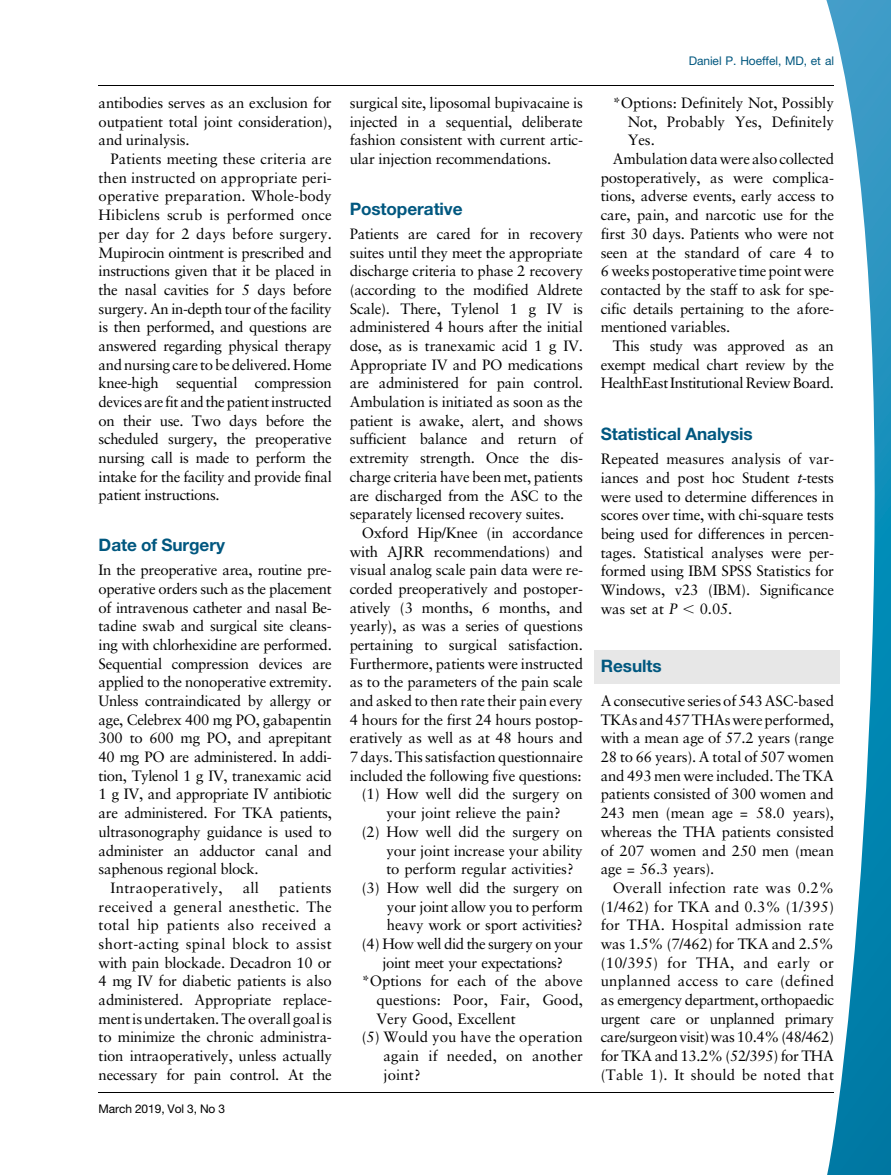
<style>
.page{position:relative;width:891px;height:1175px;background:#fff}
.page>*{position:absolute;margin:0;border:0;box-sizing:border-box;transform-origin:0 0}
.t1{font:17.25px "Adv O Td 1 f 5 cc 91.B";color:#00577f}
.t2{font:15px/18.8px "Adv O Tece 49054";letter-spacing:-.015em;color:#000;text-align:justify}
.t3{font:15px "Adv O Tece 49054";letter-spacing:.015em;color:#000}
.t4{font:15px "Adv O Tece 49054";letter-spacing:.03em;color:#000}
.t5{font:12px "Adv OT7 fe 89 a 09";color:#00577f}
.t6{font:12px "Adv OT7 fe 89 a 09";color:#000}
.s1{font-family:"Adv OT35458 d 10.I"}
.s2{font-family:"Adv PS586 B"}
</style>
<div class="page">
<svg style="left:824px;top:0;width:67px;height:1174px"></svg>
<div style="left:595px;top:650px;width:245px;height:33px;background:#e7e7e7"></div>
<hr style="left:99px;top:85px;width:735px;height:1px;background:#000">
<hr style="left:99px;top:1092px;width:735px;height:1px;background:#000">
<p class="t2" style="left:99px;top:95px;width:235px">antibodies serves as an exclusion for outpatient total joint consideration), and urinalysis.</p>
<p class="t2" style="left:99px;top:151px;width:235px;text-indent:12px">Patients meeting these criteria are then instructed on appropriate peri&shy;operative preparation. Whole-body Hibiclens scrub is performed once per day for 2 days before surgery.<br>Mupirocin ointment is prescribed and instructions given that it be placed in the nasal cavities for 5 days before surgery. An in-depth tour of the facility is then performed, and questions are answered regarding physical therapy and nursing care to be delivered. Home knee-high sequential compression devices are fit and the patientinstructed on their use. Two days before the scheduled surgery, the preoperative nursing call is made to perform the intake for the facility and provide final patient instructions.</p>
<p class="t1" style="left:99px;top:539px;width:128px">Date of Surgery</p>
<p class="t2" style="left:99px;top:562px;width:235px">In the preoperative area, routine pre-</p>
<p class="t2" style="left:99px;top:580px;width:234px">operative orders such as the placement</p>
<p class="t2" style="left:99px;top:599px;width:235px">of intravenous catheter and nasal Be-</p>
<p class="t2" style="left:99px;top:618px;width:234px">tadine swab and surgical site cleans-</p>
<p class="t2" style="left:99px;top:636px;width:235px">ing with chlorhexidine are performed.</p>
<p class="t2" style="left:99px;top:655px;width:235px">Sequential compression devices are</p>
<p class="t2" style="left:99px;top:674px;width:235px">applied to the nonoperative extremity.</p>
<p class="t2" style="left:99px;top:692px;width:235px">Unless contraindicated by allergy or</p>
<p class="t2" style="left:99px;top:711px;width:235px">age, Celebrex 400 mg PO, gabapentin</p>
<p class="t2" style="left:99px;top:730px;width:235px">300 to 600 mg PO, and aprepitant</p>
<p class="t2" style="left:99px;top:748px;width:235px">40 mg PO are administered. In addi-</p>
<p class="t2" style="left:99px;top:767px;width:235px">tion, Tylenol 1 g IV, tranexamic acid</p>
<p class="t2" style="left:99px;top:786px;width:235px">1 g IV, and appropriate IV antibiotic</p>
<p class="t2" style="left:99px;top:804px;width:235px">are administered. For TKA patients,</p>
<p class="t2" style="left:99px;top:823px;width:235px">ultrasonography guidance is used to</p>
<p class="t2" style="left:99px;top:842px;width:235px">administer an adductor canal and</p>
<p class="t2" style="left:99px;top:860px;width:161px">saphenous regional block.</p>
<p class="t4" style="left:111px;top:881px;width:113px">Intraoperatively,</p>
<p class="t2" style="left:243px;top:879px;width:18px">all</p>
<p class="t2" style="left:99px;top:879px;width:235px;text-indent:180px">patients received a general anesthetic. The total hip patients also received a short-acting spinal block to assist with pain blockade. Decadron 10 or 4 mg IV for diabetic patients is also administered. Appropriate replace&shy;ment is undertaken. The overall goalis to minimize the chronic administra&shy;tion intraoperatively, unless actually necessary for pain control. At the</p>
<p class="t6" style="left:99px;top:1104px;width:128px">March 2019, Vol 3, No 3</p>
<p class="t2" style="left:350px;top:95px;width:235px">surgical site, liposomal bupivacaine is injected in a sequential, deliberate fashion consistent with current artic&shy;ular injection recommendations.</p>
<p class="t1" style="left:350px;top:202px;width:114px">Postoperative</p>
<p class="t2" style="left:350px;top:225px;width:235px">Patients are cared for in recovery suites until they meet the appropriate discharge criteria to phase 2 recovery (according to the modified Aldrete Scale). There, Tylenol 1 g IV is administered 4 hours after the initial dose, as is tranexamic acid 1 g IV.<br>Appropriate IV and PO medications are administered for pain control.<br>Ambulation is initiated as soon as the patient is awake, alert, and shows sufficient balance and return of extremity strength. Once the dis&shy;charge criteria have been met, patients are discharged from the ASC to the separately licensed recovery suites.</p>
<p class="t2" style="left:362px;top:524px;width:223px">Oxford Hip/Knee (in accordance</p>
<p class="t2" style="left:350px;top:543px;width:235px">with AJRR recommendations) and</p>
<p class="t2" style="left:350px;top:562px;width:235px">visual analog scale pain data were re-</p>
<p class="t2" style="left:350px;top:580px;width:235px">corded preoperatively and postoper-</p>
<p class="t2" style="left:350px;top:599px;width:235px">atively (3 months, 6 months, and</p>
<p class="t2" style="left:350px;top:618px;width:235px">yearly), as was a series of questions</p>
<p class="t2" style="left:350px;top:636px;width:235px">pertaining to surgical satisfaction.</p>
<p class="t2" style="left:350px;top:655px;width:235px">Furthermore, patients were instructed</p>
<p class="t2" style="left:350px;top:674px;width:235px">as to the parameters of the pain scale</p>
<p class="t2" style="left:350px;top:692px;width:235px">and asked to then rate their pain every</p>
<p class="t2" style="left:350px;top:711px;width:235px">4 hours for the first 24 hours postop-</p>
<p class="t2" style="left:350px;top:730px;width:235px">eratively as well as at 48 hours and</p>
<p class="t2" style="left:350px;top:748px;width:235px">7 days. This satisfaction questionnaire</p>
<p class="t2" style="left:350px;top:767px;width:233px">included the following five questions:</p>
<p class="t2" style="left:362px;top:786px;width:223px">(1) How well did the surgery on</p>
<p class="t2" style="left:386px;top:804px;width:176px">your joint relieve the pain?</p>
<p class="t2" style="left:362px;top:823px;width:223px">(2) How well did the surgery on</p>
<p class="t2" style="left:386px;top:842px;width:198px">your joint increase your ability</p>
<p class="t2" style="left:386px;top:860px;width:189px">to perform regular activities?</p>
<p class="t2" style="left:362px;top:879px;width:223px">(3) How well did the surgery on</p>
<p class="t2" style="left:387px;top:898px;width:197px">your joint allow you to perform</p>
<p class="t2" style="left:387px;top:916px;width:197px">heavy work or sport activities?</p>
<p class="t2" style="left:362px;top:935px;width:223px">(4) How well did the surgery on your</p>
<p class="t2" style="left:383px;top:954px;width:182px">joint meet your expectations?</p>
<p class="t2" style="left:362px;top:973px;width:223px">*Options for each of the above</p>
<p class="t2" style="left:377px;top:991px;width:208px">questions: Poor, Fair, Good,</p>
<p class="t2" style="left:377px;top:1010px;width:140px">Very Good, Excellent</p>
<p class="t3" style="left:362px;top:1031px;width:223px">(5) Would you have the operation</p>
<p class="t3" style="left:383px;top:1049px;width:201px">again if needed, on another</p>
<p class="t2" style="left:383px;top:1066px;width:39px">joint?</p>
<p class="t5" style="left:689px;top:57px;width:147px">Daniel P. Hoeffel, MD, et al</p>
<p class="t2" style="left:613px;top:95px;width:223px">*Options: Definitely Not, Possibly</p>
<p class="t2" style="left:628px;top:113px;width:208px">Not, Probably Yes, Definitely</p>
<p class="t2" style="left:628px;top:132px;width:29px">Yes.</p>
<p class="t2" style="left:613px;top:151px;width:223px">Ambulation data were also collected</p>
<p class="t2" style="left:601px;top:169px;width:235px">postoperatively, as were complica-</p>
<p class="t2" style="left:601px;top:188px;width:235px">tions, adverse events, early access to</p>
<p class="t2" style="left:601px;top:207px;width:235px">care, pain, and narcotic use for the</p>
<p class="t2" style="left:601px;top:225px;width:235px">first 30 days. Patients who were not</p>
<p class="t2" style="left:601px;top:244px;width:235px">seen at the standard of care 4 to</p>
<p class="t2" style="left:601px;top:263px;width:235px">6 weeks postoperative time point were</p>
<p class="t2" style="left:601px;top:281px;width:235px">contacted by the staff to ask for spe-</p>
<p class="t2" style="left:601px;top:300px;width:235px">cific details pertaining to the afore-</p>
<p class="t2" style="left:601px;top:319px;width:131px">mentioned variables.</p>
<p class="t2" style="left:613px;top:337px;width:223px">This study was approved as an</p>
<p class="t2" style="left:601px;top:356px;width:235px">exempt medical chart review by the</p>
<p class="t2" style="left:601px;top:375px;width:235px">HealthEast Institutional Review Board.</p>
<p class="t1" style="left:601px;top:428px;width:153px">Statistical Analysis</p>
<p class="t2" style="left:601px;top:451px;width:235px">Repeated measures analysis of var&shy;iances and post hoc Student <span class="s1">t</span>-tests were used to determine differences in scores over time, with chi-square tests being used for differences in percen&shy;tages. Statistical analyses were per&shy;formed using IBM SPSS Statistics for Windows, v23 (IBM). Significance was set at <span class="s1">P</span> <span class="s2">,</span> 0.05.</p>
<p class="t1" style="left:601px;top:659px;width:62px">Results</p>
<p class="t2" style="left:601px;top:692px;width:235px">A consecutive series of 543 ASC-based TKAs and 457 THAs were performed, with a mean age of 57.2 years (range 28 to 66 years). A total of 507 women and 493 men were included. The TKA patients consisted of 300 women and 243 men (mean age = 58.0 years), whereas the THA patients consisted of 207 women and 250 men (mean age = 56.3 years).</p>
<p class="t2" style="left:601px;top:879px;width:235px;text-indent:12px">Overall infection rate was 0.2% (1/462) for TKA and 0.3% (1/395) for THA. Hospital admission rate was 1.5% (7/462) for TKA and 2.5% (10/395) for THA, and early or unplanned access to care (defined as emergency department, orthopaedic urgent care or unplanned primary care/surgeon visit) was 10.4% (48/462) for TKA and 13.2% (52/395) for THA (Table 1). It should be noted that</p>
</div>
